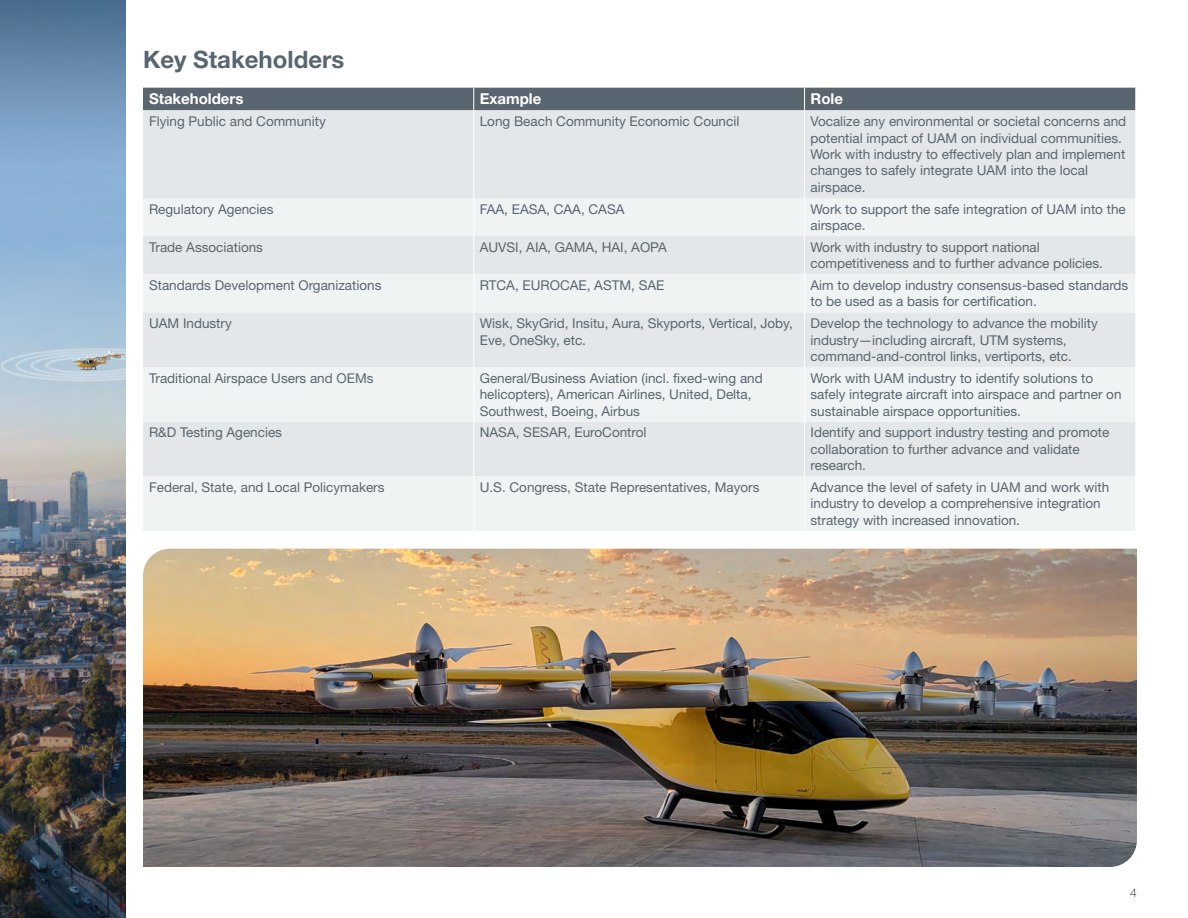
<style>
.page{position:relative;width:1188px;height:918px;background:#fff}
.page>*{position:absolute;margin:0;border:0;box-sizing:border-box;transform-origin:0 0}
.t1{font:700 24px "Helvetica Neue LT Std";color:#596670}
.t2{font:700 15px "Helvetica Neue LT Std";color:#fff}
.t3{font:13.5px/16.5px "Helvetica Neue LT Std";color:#596670}
.t4{font:100 12px "Helvetica Neue LT Std";color:#000}
</style>
<div class="page">
<img style="left:0;top:0;width:125px;height:918px">
<div style="left:143px;top:110px;width:992px;height:88px;background:#e4e7e9"></div>
<svg style="left:143px;top:198px;width:992px;height:333px;fill:#f0f3f4"></svg>
<div style="left:143px;top:88px;width:992px;height:22px;background:#596670"></div>
<hr style="left:473px;top:110px;width:1px;height:88px;background:#fff">
<hr style="left:804px;top:110px;width:1px;height:88px;background:#fff">
<hr style="left:473px;top:198px;width:1px;height:38px;background:#fff">
<hr style="left:804px;top:198px;width:1px;height:38px;background:#fff">
<hr style="left:473px;top:236px;width:1px;height:38px;background:#fff">
<hr style="left:804px;top:236px;width:1px;height:38px;background:#fff">
<hr style="left:473px;top:274px;width:1px;height:38px;background:#fff">
<hr style="left:804px;top:274px;width:1px;height:38px;background:#fff">
<hr style="left:473px;top:312px;width:1px;height:55px;background:#fff">
<hr style="left:804px;top:312px;width:1px;height:55px;background:#fff">
<hr style="left:473px;top:367px;width:1px;height:55px;background:#fff">
<hr style="left:804px;top:367px;width:1px;height:55px;background:#fff">
<hr style="left:473px;top:422px;width:1px;height:54px;background:#fff">
<hr style="left:804px;top:422px;width:1px;height:54px;background:#fff">
<hr style="left:473px;top:476px;width:1px;height:55px;background:#fff">
<hr style="left:804px;top:476px;width:1px;height:55px;background:#fff">
<img style="left:143px;top:549px;width:994px;height:318px">
<h1 class="t1" style="left:143px;top:45px;width:203px">Key Stakeholders</h1>
<p class="t2" style="left:149px;top:90px;width:96px">Stakeholders</p>
<p class="t2" style="left:480px;top:90px;width:63px">Example</p>
<p class="t2" style="left:811px;top:90px;width:34px">Role</p>
<p class="t3" style="left:149px;top:113px;width:178px">Flying Public and Community</p>
<p class="t3" style="left:480px;top:113px;width:261px">Long Beach Community Economic Council</p>
<p class="t3" style="left:811px;top:113px;width:317px">Vocalize any environmental or societal concerns and</p>
<p class="t3" style="left:149px;top:200px;width:126px">Regulatory Agencies</p>
<p class="t3" style="left:480px;top:200px;width:146px">FAA, EASA, CAA, CASA</p>
<p class="t3" style="left:811px;top:129px;width:316px">potential impact of UAM on individual communities.<br>Work with industry to effectively plan and implement changes to safely integrate UAM into the local airspace.</p>
<p class="t3" style="left:811px;top:200px;width:317px">Work to support the safe integration of UAM into the</p>
<p class="t3" style="left:149px;top:239px;width:116px">Trade Associations</p>
<p class="t3" style="left:480px;top:239px;width:189px">AUVSI, AIA, GAMA, HAI, AOPA</p>
<p class="t3" style="left:811px;top:214px;width:231px;line-height:21.6px">airspace.<br>Work with industry to support national</p>
<p class="t3" style="left:149px;top:277px;width:234px">Standards Development Organizations</p>
<p class="t3" style="left:480px;top:277px;width:186px">RTCA, EUROCAE, ASTM, SAE</p>
<p class="t3" style="left:811px;top:252px;width:319px;line-height:21.6px">competitiveness and to further advance policies.<br>Aim to develop industry consensus-based standards</p>
<p class="t3" style="left:811px;top:293px;width:228px">to be used as a basis for certification.</p>
<p class="t3" style="left:149px;top:315px;width:84px">UAM Industry</p>
<p class="t3" style="left:480px;top:315px;width:315px">Wisk, SkyGrid, Insitu, Aura, Skyports, Vertical, Joby,</p>
<p class="t3" style="left:480px;top:331px;width:108px">Eve, OneSky, etc.</p>
<p class="t3" style="left:811px;top:315px;width:289px">Develop the technology to advance the mobility industry—including aircraft, UTM systems, command-and-control links, vertiports, etc.</p>
<p class="t3" style="left:149px;top:369px;width:226px">Traditional Airspace Users and OEMs</p>
<p class="t3" style="left:149px;top:424px;width:135px">R&amp;D Testing Agencies</p>
<p class="t3" style="left:480px;top:369px;width:284px">General/Business Aviation (incl. fixed-wing and</p>
<p class="t3" style="left:480px;top:386px;width:273px">helicopters ,) American Airlines, United, Delta,<br>Southwest, Boeing, Airbus</p>
<p class="t3" style="left:480px;top:424px;width:168px">NASA, SESAR, EuroControl</p>
<p class="t3" style="left:811px;top:369px;width:313px">Work with UAM industry to identify solutions to safely integrate aircraft into airspace and partner on sustainable airspace opportunities.</p>
<p class="t3" style="left:811px;top:424px;width:300px">Identify and support industry testing and promote</p>
<p class="t3" style="left:149px;top:479px;width:237px">Federal, State, and Local Policymakers</p>
<p class="t3" style="left:480px;top:479px;width:281px">U S. . Congress, State Representatives, Mayors</p>
<p class="t3" style="left:811px;top:441px;width:271px">collaboration to further advance and validate research.</p>
<p class="t3" style="left:811px;top:479px;width:300px">Advance the level of safety in UAM and work with</p>
<p class="t3" style="left:811px;top:495px;width:292px">industry to develop a comprehensive integration strategy with increased innovation.</p>
<p class="t4" style="left:1130px;top:886px;width:8px">4</p>
</div>
